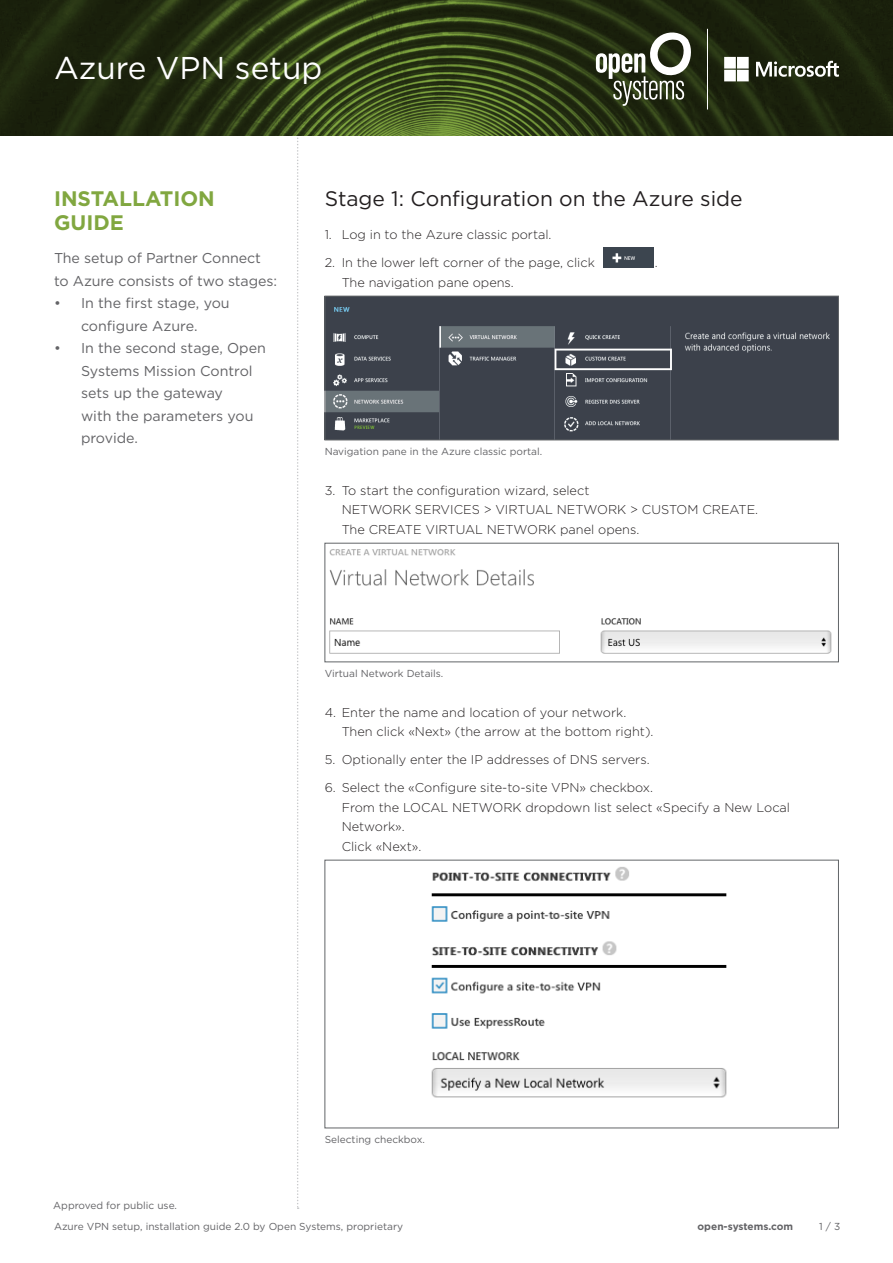
<style>
.page{position:relative;width:893px;height:1263px;background:#fff}
.page>*{position:absolute;margin:0;border:0;box-sizing:border-box;transform-origin:0 0}
.t1{font:31.5px "Gotham";color:#fff}
.t2{font:21px "Gotham";color:#231f20}
.t3{font:700 21px/24px "Gotham";color:#81a740}
.t4{font:14.25px/22.5px "Gotham";letter-spacing:-.005em;color:#636366}
.t5{font:300 12.75px/19.5px "Gotham";color:#231f20}
.t6{font:10.2px "Gotham";color:#636366}
.t7{font:700 10.2px "Gotham";color:#636366}
</style>
<div class="page">
<svg style="left:297px;top:135px;width:2px;height:1074px"></svg>
<img style="left:603px;top:247px;width:51px;height:20px">
<img style="left:327px;top:298px;width:510px;height:140px">
<div style="left:325px;top:296px;width:514px;height:144px;border:1px solid #626568"></div>
<img style="left:329px;top:549px;width:503px;height:105px">
<div style="left:325px;top:543px;width:514px;height:119px;border:1px solid #626568"></div>
<img style="left:431px;top:867px;width:296px;height:231px">
<div style="left:325px;top:860px;width:514px;height:268px;border:1px solid #626568"></div>
<img style="left:0;top:0;width:893px;height:135px">
<svg style="left:596px;top:32px;width:97px;height:84px"></svg>
<hr style="left:707px;top:29px;width:1px;height:80px;background:#fff">
<svg style="left:756px;top:61px;width:83px;height:16px"></svg>
<svg style="left:724px;top:57px;width:25px;height:24px"></svg>
<h1 class="t1" style="left:54px;top:47px;width:270px">Azure VPN setup</h1>
<h2 class="t3" style="left:54px;top:186px;width:162px">INSTALLATION<br>GUIDE</h2>
<p class="t4" style="left:54px;top:247px;width:225px">The setup of Partner Connect to Azure consists of two stages:</p>
<p class="t4" style="left:54px;top:292px;width:177px;text-align:center">• In the first stage, you configure Azure.</p>
<p class="t4" style="left:81px;top:337px;width:186px;text-indent:-27px">• In the second stage, Open<br>Systems Mission Control sets up the gateway<br>with the parameters you provide.</p>
<h2 class="t2" style="left:325px;top:185px;width:419px">Stage 1: Configuration on the Azure side</h2>
<p class="t5" style="left:325px;top:225px;width:228px">1. Log in to the Azure classic portal.</p>
<p class="t5" style="left:325px;top:253px;width:272px">2. In the lower left corner of the page, click</p>
<p class="t5" style="left:655px;top:253px;width:4px">.</p>
<p class="t5" style="left:342px;top:272px;width:174px">The navigation pane opens.</p>
<p class="t6" style="left:325px;top:445px;width:219px">Navigation pane in the Azure classic portal.</p>
<p class="t5" style="left:342px;top:480px;width:418px;text-indent:-17px">3. To start the configuration wizard, select<br>NETWORK SERVICES &gt; VIRTUAL NETWORK &gt; CUSTOM CREATE.<br>The CREATE VIRTUAL NETWORK panel opens.</p>
<p class="t6" style="left:325px;top:666px;width:120px">Virtual Network Details.</p>
<p class="t5" style="left:342px;top:702px;width:313px;text-indent:-17px">4. Enter the name and location of your network.<br>Then click «Next» (the arrow at the bottom right).</p>
<p class="t5" style="left:325px;top:750px;width:326px">5. Optionally enter the IP addresses of DNS servers.</p>
<p class="t5" style="left:342px;top:778px;width:450px;text-indent:-17px">6. Select the «Configure site-to-site VPN» checkbox.<br>From the LOCAL NETWORK dropdown list select «Specify a New Local Network».<br>Click «Next».</p>
<p class="t6" style="left:53px;top:1199px;width:125px">Approved for public use.</p>
<p class="t6" style="left:325px;top:1133px;width:102px">Selecting checkbox.</p>
<p class="t6" style="left:54px;top:1219px;width:351px">Azure VPN setup, installation guide 2.0 by Open Systems, proprietary</p>
<p class="t7" style="left:698px;top:1219px;width:97px">open-systems.com</p>
<p class="t6" style="left:819px;top:1219px;width:23px">1 / 3</p>
</div>
